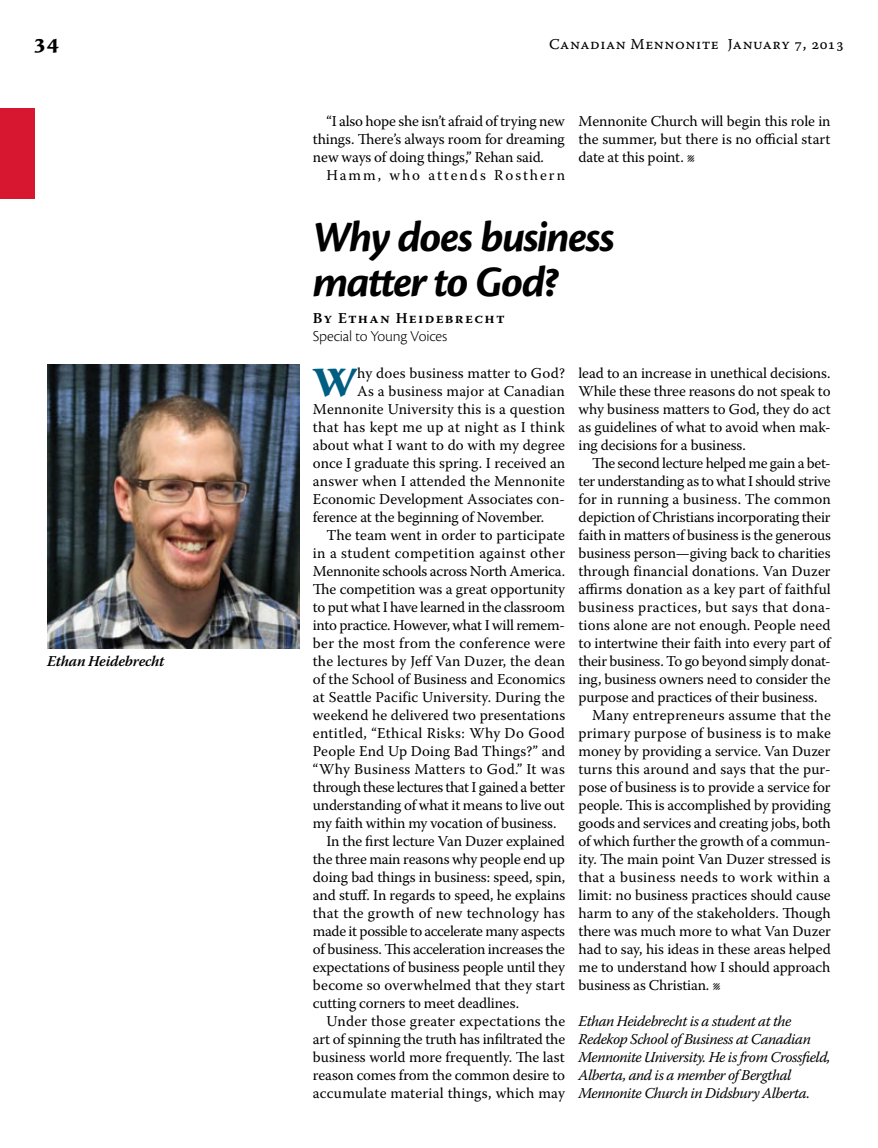
<style>
.page{position:relative;width:878px;height:1148px;background:#fff}
.page>*{position:absolute;margin:0;border:0;box-sizing:border-box;transform-origin:0 0}
.t1{font:italic 700 45px/45px "Cronos Pro";letter-spacing:-.035em;color:#000}
.t2{font:700 40.65px "Sava Pro";color:#005e83}
.t3{font:700 21px "Sava Pro";color:#000}
.t4{font:300 15.75px "Cronos Pro";letter-spacing:-.015em;color:#000}
.t5{font:15px/18px "Warnock Pro";letter-spacing:-.005em;color:#000;text-align:justify}
.t6{font:italic 15px/18px "Warnock Pro";letter-spacing:-.03em;color:#000}
.t7{font:15px "Warnock Pro";letter-spacing:.025em;color:#000}
.t8{font:15px "Warnock Pro";letter-spacing:-.025em;color:#000}
.t9{font:15px "Warnock Pro";letter-spacing:.015em;color:#000}
.t10{font:15px "Warnock Pro";letter-spacing:.02em;color:#000}
.t11{font:15px "Warnock Pro Capt";letter-spacing:.035em;color:#000}
.t12{font:15px "Warnock Pro";letter-spacing:.13em;color:#000}
.t13{font:600 15px "Warnock Pro";letter-spacing:.09em;color:#000}
.t14{font:italic 600 15px "Warnock Pro";letter-spacing:-.015em;color:#000}
</style>
<div class="page">
<div style="left:0;top:108px;width:34px;height:90px;background:#d7162f"></div>
<img style="left:47px;top:364px;width:252px;height:284px">
<h3 class="t3" style="left:34px;top:28px;width:27px">34</h3>
<p class="t11" style="left:549px;top:35px;width:296px">Canadian Mennonite January 7, 2013</p>
<p class="t14" style="left:47px;top:652px;width:119px">Ethan Heidebrecht</p>
<p class="t5" style="left:313px;top:112px;width:253px;text-indent:14px">“I also hope she isn’t afraid of trying new things. There’s always room for dreaming new ways of doing things,” Rehan said.</p>
<p class="t12" style="left:326px;top:166px;width:240px">Hamm, who attends Rosthern</p>
<h1 class="t1" style="left:313px;top:216px;width:304px">Why does business matter to God?</h1>
<p class="t13" style="left:313px;top:309px;width:193px">By Ethan Heidebrecht</p>
<p class="t4" style="left:313px;top:327px;width:136px">Special to Young Voices</p>
<h2 class="t2" style="left:313px;top:355px;width:46px">W</h2>
<p class="t5" style="left:357px;top:364px;width:209px">hy does business matter to God?</p>
<p class="t5" style="left:578px;top:112px;width:253px">Mennonite Church will begin this role in the summer, but there is no official start date at this point. l</p>
<p class="t5" style="left:578px;top:364px;width:254px">lead to an increase in unethical decisions.<br>While these three reasons do not speak to why business matters to God, they do act as guidelines of what to avoid when mak&shy;ing decisions for a business.</p>
<p class="t8" style="left:592px;top:454px;width:240px">The second lecture helped me gain a bet-</p>
<p class="t8" style="left:578px;top:472px;width:254px">ter understanding as to what I should strive</p>
<p class="t5" style="left:578px;top:490px;width:254px">for in running a business. The common</p>
<p class="t5" style="left:578px;top:508px;width:253px">depiction of Christians incorporating their</p>
<p class="t5" style="left:578px;top:526px;width:254px">faith in matters of business is the generous</p>
<p class="t5" style="left:578px;top:544px;width:253px">business person—giving back to charities</p>
<p class="t5" style="left:578px;top:562px;width:253px">through financial donations. Van Duzer</p>
<p class="t5" style="left:578px;top:580px;width:254px">affirms donation as a key part of faithful</p>
<p class="t7" style="left:578px;top:598px;width:254px">business practices, but says that dona-</p>
<p class="t5" style="left:578px;top:616px;width:253px">tions alone are not enough. People need</p>
<p class="t5" style="left:578px;top:634px;width:254px">to intertwine their faith into every part of</p>
<p class="t5" style="left:578px;top:652px;width:254px">their business. To go beyond simply donat-</p>
<p class="t5" style="left:578px;top:670px;width:253px">ing, business owners need to consider the</p>
<p class="t5" style="left:578px;top:688px;width:240px">purpose and practices of their business.</p>
<p class="t10" style="left:592px;top:706px;width:240px">Many entrepreneurs assume that the</p>
<p class="t9" style="left:578px;top:724px;width:254px">primary purpose of business is to make</p>
<p class="t5" style="left:578px;top:742px;width:253px">money by providing a service. Van Duzer</p>
<p class="t5" style="left:578px;top:760px;width:254px">turns this around and says that the pur-</p>
<p class="t5" style="left:578px;top:778px;width:253px">pose of business is to provide a service for</p>
<p class="t5" style="left:578px;top:796px;width:253px">people. This is accomplished by providing</p>
<p class="t5" style="left:578px;top:814px;width:253px">goods and services and creating jobs, both</p>
<p class="t5" style="left:578px;top:832px;width:254px">of which further the growth of a commun-</p>
<p class="t5" style="left:578px;top:850px;width:253px">ity. The main point Van Duzer stressed is</p>
<p class="t7" style="left:578px;top:868px;width:253px">that a business needs to work within a</p>
<p class="t5" style="left:578px;top:886px;width:254px">limit: no business practices should cause</p>
<p class="t5" style="left:578px;top:904px;width:254px">harm to any of the stakeholders. Though</p>
<p class="t5" style="left:578px;top:922px;width:254px">there was much more to what Van Duzer</p>
<p class="t5" style="left:578px;top:940px;width:254px">had to say, his ideas in these areas helped</p>
<p class="t5" style="left:578px;top:958px;width:253px">me to understand how I should approach</p>
<p class="t5" style="left:578px;top:976px;width:144px">business as Christian. l</p>
<p class="t6" style="left:578px;top:1012px;width:253px">Ethan Heidebrecht is a student at the Redekop School of Business at Canadian Mennonite University. He is from Crossfield, Alberta, and is a member of Bergthal Mennonite Church in Didsbury Alberta.</p>
<p class="t5" style="left:357px;top:382px;width:209px">As a business major at Canadian</p>
<p class="t5" style="left:313px;top:400px;width:254px">Mennonite University this is a question</p>
<p class="t7" style="left:313px;top:418px;width:253px">that has kept me up at night as I think</p>
<p class="t5" style="left:313px;top:436px;width:254px">about what I want to do with my degree</p>
<p class="t5" style="left:313px;top:454px;width:254px">once I graduate this spring. I received an</p>
<p class="t9" style="left:313px;top:472px;width:253px">answer when I attended the Mennonite</p>
<p class="t5" style="left:313px;top:490px;width:253px">Economic Development Associates con-</p>
<p class="t5" style="left:313px;top:508px;width:233px">ference at the beginning of November.</p>
<p class="t5" style="left:326px;top:526px;width:240px">The team went in order to participate</p>
<p class="t7" style="left:313px;top:544px;width:254px">in a student competition against other</p>
<p class="t5" style="left:313px;top:562px;width:254px">Mennonite schools across North America.</p>
<p class="t5" style="left:313px;top:580px;width:254px">The competition was a great opportunity</p>
<p class="t5" style="left:313px;top:598px;width:253px">to put what I have learned in the classroom</p>
<p class="t5" style="left:313px;top:616px;width:253px">into practice. However, what I will remem-</p>
<p class="t10" style="left:313px;top:634px;width:254px">ber the most from the conference were</p>
<p class="t5" style="left:313px;top:652px;width:254px">the lectures by Jeff Van Duzer, the dean</p>
<p class="t5" style="left:313px;top:670px;width:254px">of the School of Business and Economics</p>
<p class="t5" style="left:313px;top:688px;width:253px">at Seattle Pacific University. During the</p>
<p class="t5" style="left:313px;top:706px;width:254px">weekend he delivered two presentations</p>
<p class="t7" style="left:313px;top:724px;width:253px">entitled, “Ethical Risks: Why Do Good</p>
<p class="t5" style="left:313px;top:742px;width:254px">People End Up Doing Bad Things?” and</p>
<p class="t10" style="left:313px;top:760px;width:253px">“Why Business Matters to God.” It was</p>
<p class="t8" style="left:313px;top:778px;width:254px">through these lectures that I gained a better</p>
<p class="t5" style="left:313px;top:796px;width:253px">understanding of what it means to live out</p>
<p class="t5" style="left:313px;top:814px;width:245px">my faith within my vocation of business.</p>
<p class="t5" style="left:326px;top:832px;width:240px">In the first lecture Van Duzer explained</p>
<p class="t5" style="left:313px;top:850px;width:253px">the three main reasons why people end up</p>
<p class="t5" style="left:313px;top:868px;width:254px">doing bad things in business: speed, spin,</p>
<p class="t5" style="left:313px;top:886px;width:254px">and stuff. In regards to speed, he explains</p>
<p class="t10" style="left:313px;top:904px;width:254px">that the growth of new technology has</p>
<p class="t8" style="left:313px;top:922px;width:253px">made it possible to accelerate many aspects</p>
<p class="t5" style="left:313px;top:940px;width:254px">of business. This acceleration increases the</p>
<p class="t5" style="left:313px;top:958px;width:253px">expectations of business people until they</p>
<p class="t5" style="left:313px;top:976px;width:254px">become so overwhelmed that they start</p>
<p class="t5" style="left:313px;top:994px;width:208px">cutting corners to meet deadlines.</p>
<p class="t9" style="left:326px;top:1012px;width:240px">Under those greater expectations the</p>
<p class="t5" style="left:313px;top:1030px;width:254px">art of spinning the truth has infiltrated the</p>
<p class="t5" style="left:313px;top:1048px;width:253px">business world more frequently. The last</p>
<p class="t5" style="left:313px;top:1066px;width:253px">reason comes from the common desire to</p>
<p class="t9" style="left:313px;top:1084px;width:253px">accumulate material things, which may</p>
</div>
